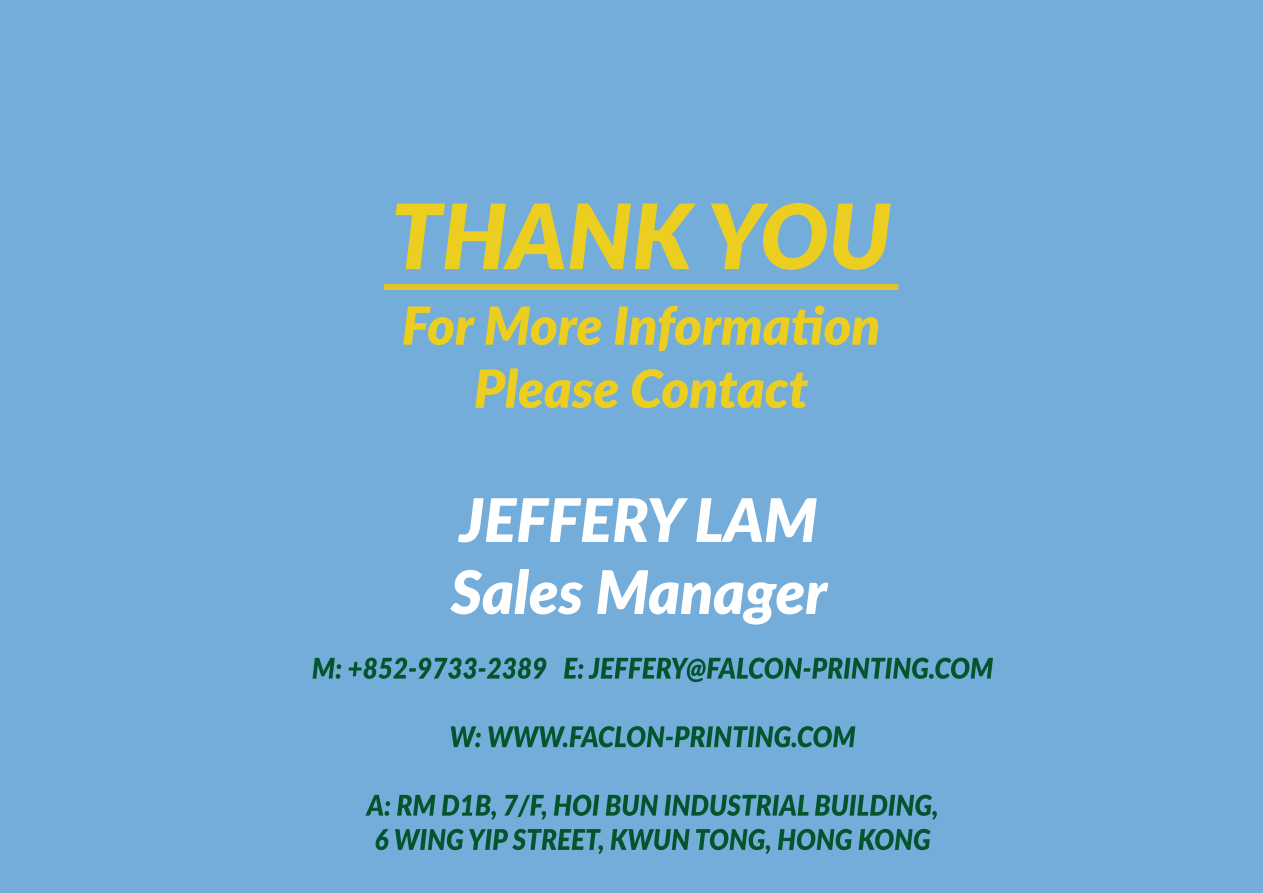
<style>
.page{position:relative;width:1263px;height:893px;background:#74add9}
.page>*{position:absolute;margin:0;border:0;box-sizing:border-box;transform-origin:0 0}
.t1{font:italic 900 90px "Lato";color:#ecce20}
.t2{font:italic 900 60px/72px "Lato";color:#fff}
.t3{font:italic 900 52.5px/63px "Lato";color:#ecce20;text-align:center}
</style>
<div class="page">
<div style="left:384px;top:284px;width:514px;height:6px;background:#e1c52a"></div>
<svg style="left:376px;top:829px;width:555px;height:25px"></svg>
<svg style="left:365px;top:795px;width:572px;height:25px"></svg>
<svg style="left:451px;top:726px;width:404px;height:21px"></svg>
<svg style="left:313px;top:658px;width:680px;height:24px"></svg>
<h1 class="t1" style="left:391px;top:169px;width:502px">THANK YOU</h1>
<p class="t3" style="left:402px;top:292px;width:480px">For More Information<br>Please Contact</p>
<p class="t2" style="left:451px;top:481px;width:378px">JEFFERY LAM<br>Sales Manager</p>
</div>
